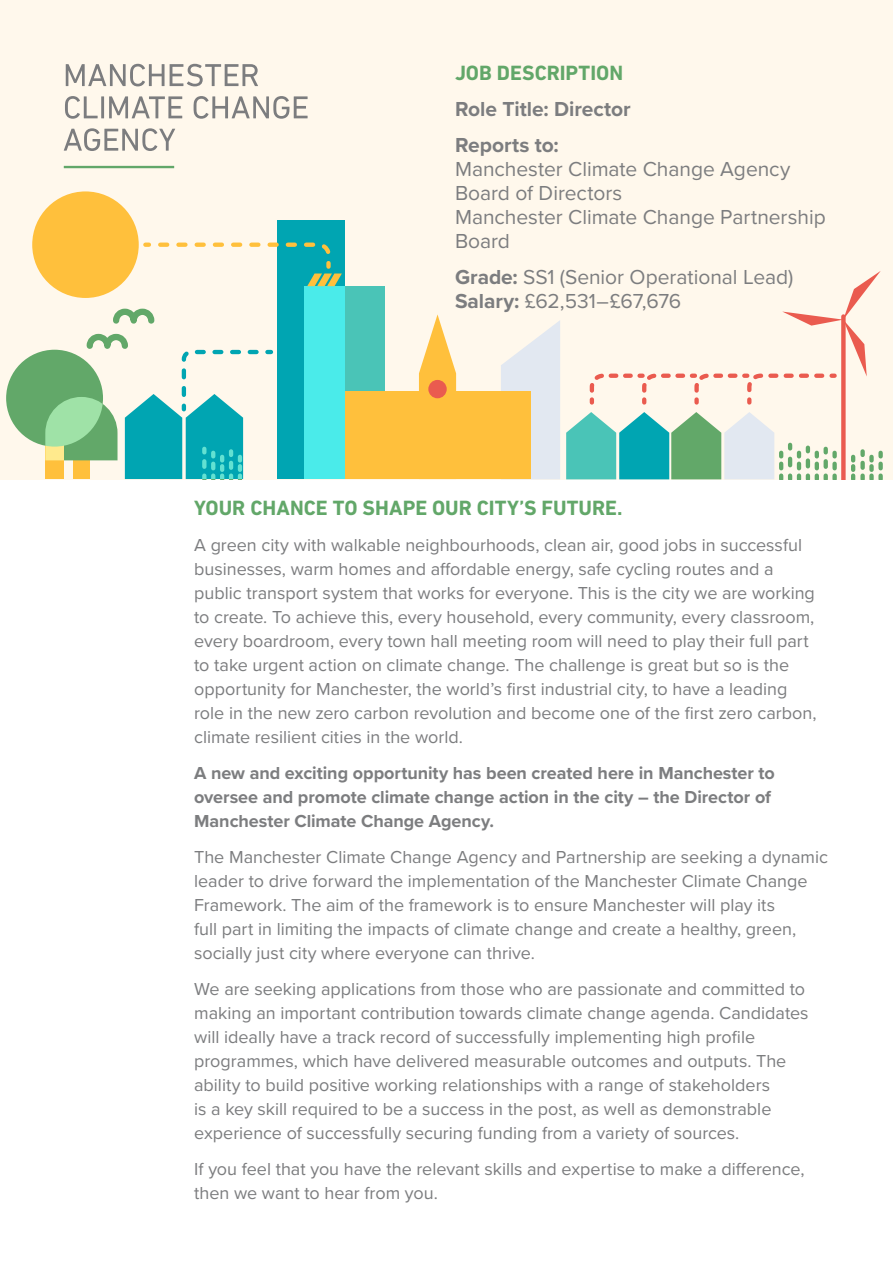
<style>
.page{position:relative;width:893px;height:1263px;background:#fff}
.page>*{position:absolute;margin:0;border:0;box-sizing:border-box;transform-origin:0 0}
.t1{font:21px/24px "Proxima Nova";letter-spacing:-.005em;color:#7c7d7f}
.t2{font:700 21px "DIN Next LT Pro";color:#62a769}
.t3{font:700 21px/36px "Proxima Nova";letter-spacing:-.005em;color:#7c7d7f}
.t4{font:18px/24px "Proxima Nova";color:#7c7d7f}
.t5{font:700 18px/24px "Proxima Nova";letter-spacing:-.005em;color:#7c7d7f}
.s1{font-weight:700}
</style>
<div class="page">
<div style="left:0;top:0;width:893px;height:479px;background:#fff8ec"></div>
<div style="left:32px;top:191px;width:107px;height:107px;background:#ffc03c;border-radius:50%"></div>
<div style="left:277px;top:221px;width:68px;height:258px;background:#00a5b2"></div>
<svg style="left:304px;top:286px;width:81px;height:193px;background:#4addd8"></svg>
<svg style="left:501px;top:320px;width:59px;height:159px"></svg>
<svg style="left:307px;top:273px;width:35px;height:13px"></svg>
<svg style="left:326px;top:263px;width:5px;height:4px"></svg>
<svg style="left:145px;top:242px;width:186px;height:12px"></svg>
<div style="left:6px;top:350px;width:97px;height:97px;background:#62a869;border-radius:50%"></div>
<div style="left:345px;top:392px;width:185px;height:87px;background:#ffc03c"></div>
<svg style="left:419px;top:314px;width:37px;height:85px"></svg>
<div style="left:428px;top:380px;width:19px;height:18px;background:#ea5b4f;border-radius:50%"></div>
<svg style="left:566px;top:271px;width:317px;height:208px"></svg>
<svg style="left:45px;top:308px;width:226px;height:171px"></svg>
<hr style="left:64px;top:166px;width:110px;height:2px;background:#62a769">
<svg style="left:66px;top:64px;width:192px;height:22px"></svg>
<svg style="left:65px;top:96px;width:33px;height:23px"></svg>
<hr style="left:101px;top:96px;width:3px;height:22px;background:#7c7d7f">
<svg style="left:109px;top:96px;width:73px;height:22px"></svg>
<svg style="left:194px;top:96px;width:114px;height:23px"></svg>
<svg style="left:64px;top:128px;width:111px;height:23px"></svg>
<p class="t2" style="left:455px;top:60px;width:170px">JOB DESCRIPTION</p>
<p class="t3" style="left:455px;top:90px;width:177px">Role Title: Director<br>Reports to:</p>
<p class="t1" style="left:455px;top:156px;width:372px">Manchester Climate Change Agency<br>Board of Directors<br>Manchester Climate Change Partnership<br>Board</p>
<p class="t1" style="left:455px;top:264px;width:340px"><span class="s1">Grade:</span> SS1 (Senior Operational Lead)<br><span class="s1">Salary:</span> £62,531–£67,676</p>
<p class="t2" style="left:194px;top:496px;width:430px">YOUR CHANCE TO SHAPE OUR CITY’S FUTURE.</p>
<p class="t4" style="left:194px;top:532px;width:624px">A green city with walkable neighbourhoods, clean air, good jobs in successful businesses, warm homes and affordable energy, safe cycling routes and a public transport system that works for everyone. This is the city we are working to create. To achieve this, every household, every community, every classroom, every boardroom, every town hall meeting room will need to play their full part to take urgent action on climate change. The challenge is great but so is the opportunity for Manchester, the world’s first industrial city, to have a leading role in the new zero carbon revolution and become one of the first zero carbon, climate resilient cities in the world.</p>
<p class="t5" style="left:194px;top:761px;width:582px">A new and exciting opportunity has been created here in Manchester to oversee and promote climate change action in the city – the Director of<br>Manchester Climate Change Agency.</p>
<p class="t4" style="left:194px;top:844px;width:635px">The Manchester Climate Change Agency and Partnership are seeking a dynamic leader to drive forward the implementation of the Manchester Climate Change Framework. The aim of the framework is to ensure Manchester will play its<br>full part in limiting the impacts of climate change and create a healthy, green, socially just city where everyone can thrive.</p>
<p class="t4" style="left:194px;top:976px;width:616px">We are seeking applications from those who are passionate and committed to making an important contribution towards climate change agenda. Candidates will ideally have a track record of successfully implementing high profile programmes, which have delivered measurable outcomes and outputs. The ability to build positive working relationships with a range of stakeholders<br>is a key skill required to be a success in the post, as well as demonstrable experience of successfully securing funding from a variety of sources.</p>
<p class="t4" style="left:194px;top:1156px;width:612px">If you feel that you have the relevant skills and expertise to make a difference, then we want to hear from you.</p>
</div>
